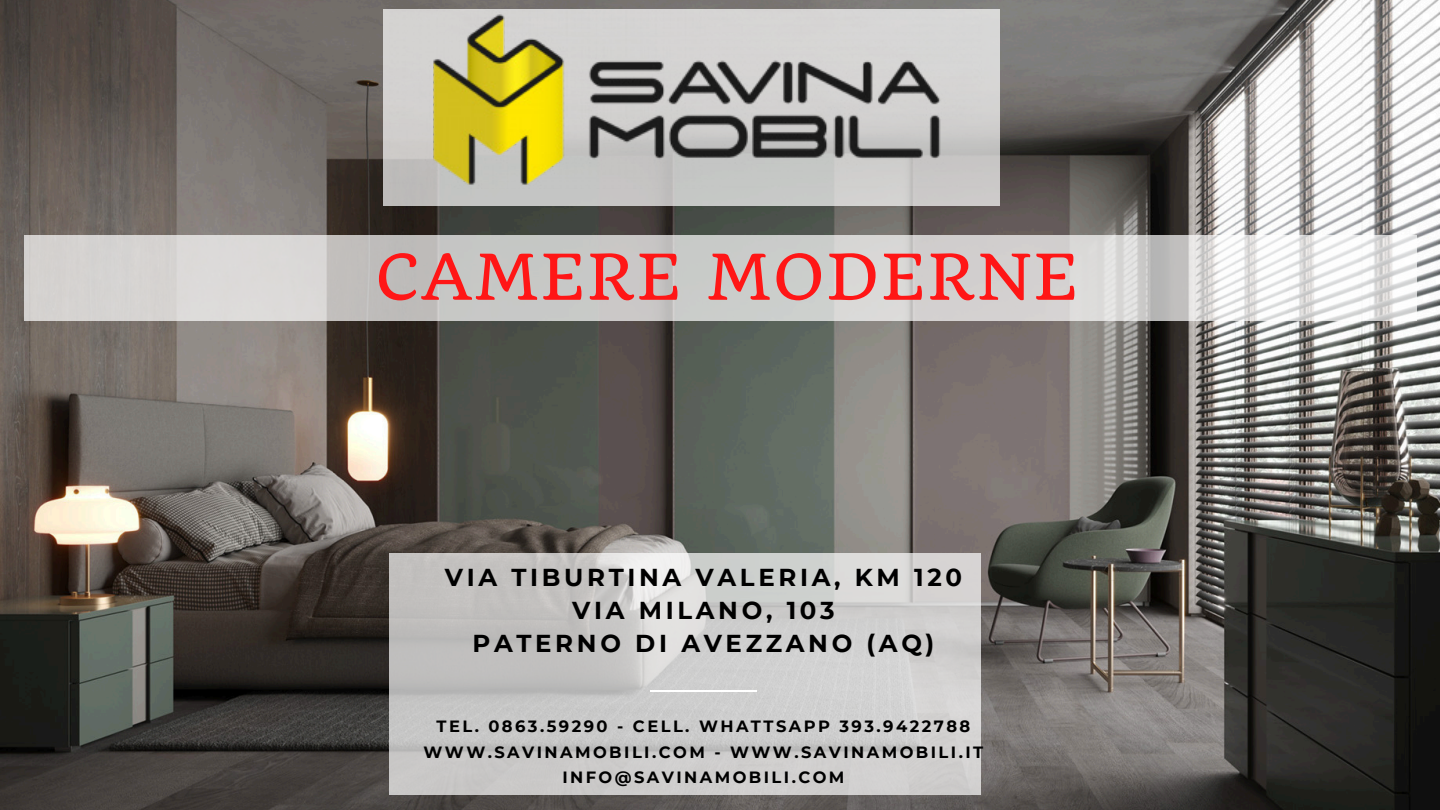
<style>
.page{position:relative;width:1440px;height:810px;background:#fff}
.page>*{position:absolute;margin:0;border:0;box-sizing:border-box;transform-origin:0 0}
.t1{font:61.6px "Quando";letter-spacing:.04em;color:#ff1616}
.t2{font:700 24.4px/33px "Montserrat";letter-spacing:.15em;color:#000;text-align:center}
.t3{font:700 16.3px/25.1px "Montserrat";letter-spacing:.15em;color:#000;text-align:center}
</style>
<div class="page">
<img style="left:0;top:0;width:1440px;height:810px">
<svg style="left:389px;top:553px;width:592px;height:241px;background:#cbcaca"></svg>
<svg style="left:383px;top:9px;width:616px;height:197px;background:#cacac8"></svg>
<img style="left:389px;top:11px;width:592px;height:178px">
<hr style="left:650px;top:690px;width:107px;height:1px;background:#fff">
<svg style="left:24px;top:235px;width:1392px;height:86px;background:#d2d1cf"></svg>
<h1 class="t1" style="left:375px;top:239px;width:703px">CAMERE MODERNE</h1>
<h2 class="t2" style="left:445px;top:560px;width:519px">VIA TIBURTINA VALERIA, KM 120<br>VIA MILANO, 103<br>PATERNO DI AVEZZANO (AQ)</h2>
<p class="t3" style="left:424px;top:713px;width:561px">TEL. 0863.59290 - CELL. WHATTSAPP 393.9422788<br>WWW.SAVINAMOBILI.COM - WWW.SAVINAMOBILI.IT<br>INFO@SAVINAMOBILI.COM</p>
</div>
